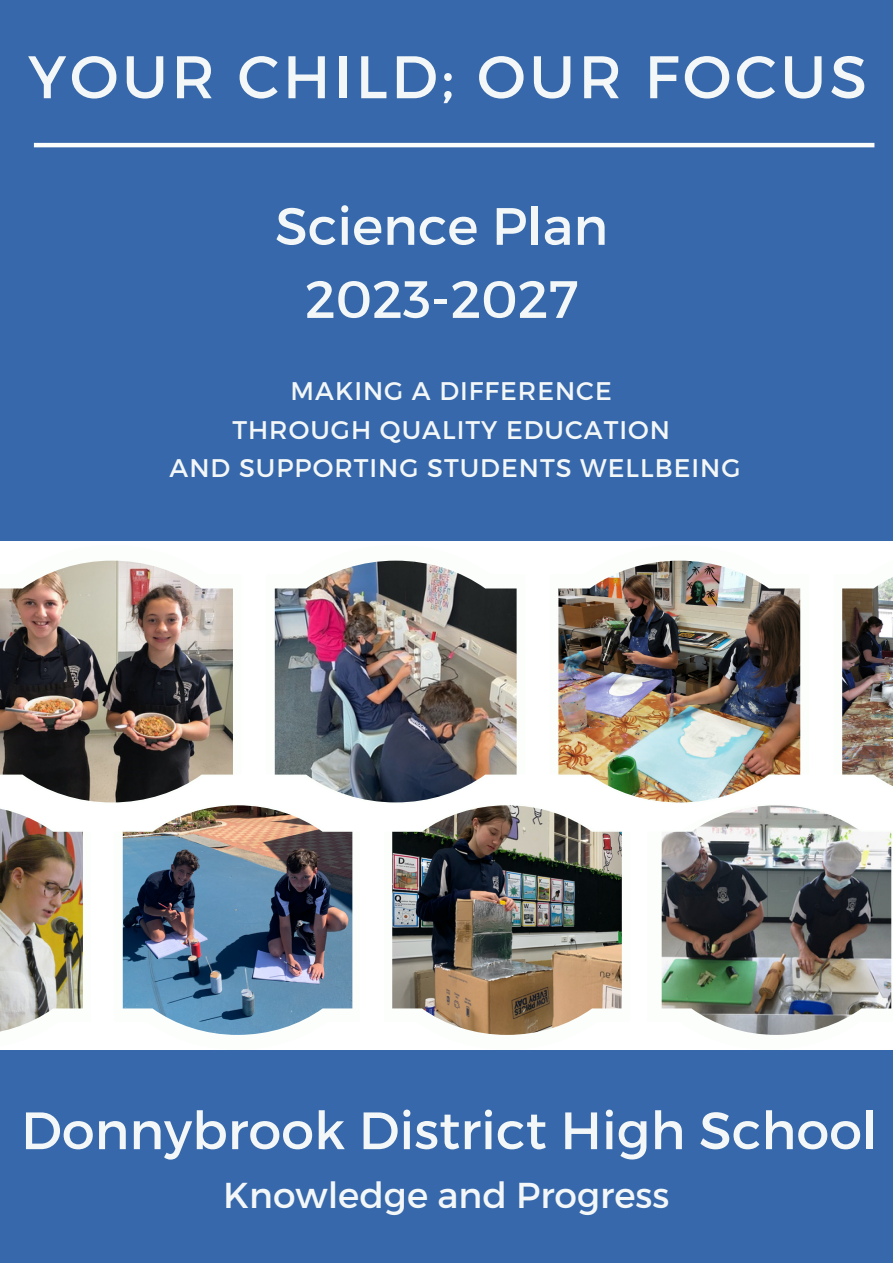
<style>
.page{position:relative;width:893px;height:1264px;background:#fff}
.page>*{position:absolute;margin:0;border:0;box-sizing:border-box;transform-origin:0 0}
.t1{font:60px "Montserrat";letter-spacing:.06em;color:#f3f7f7}
.t2{font:52.5px "Montserrat";color:#f3f7f7}
.t3{font:36px "Montserrat";color:#f3f7f7}
.t4{font:25.5px "Montserrat";letter-spacing:.04em;color:#f3f7f7}
</style>
<div class="page">
<div style="left:0;top:0;width:892px;height:1262px;background:#3668ab"></div>
<div style="left:0;top:32px;width:892px;height:1017px;background:#fff"></div>
<div style="left:0;top:0;width:892px;height:541px;background:#3668ab"></div>
<svg style="left:0;top:588px;width:233px;height:215px;background:#928a82"></svg>
<img style="left:23px;top:560px;width:178px;height:242px">
<img style="left:274px;top:588px;width:243px;height:215px">
<img style="left:306px;top:560px;width:179px;height:242px">
<img style="left:558px;top:588px;width:243px;height:215px">
<img style="left:589px;top:560px;width:179px;height:242px">
<div style="left:0;top:804px;width:91px;height:245px;background:#fbfefb"></div>
<img style="left:53px;top:831px;width:30px;height:178px">
<img style="left:0;top:808px;width:53px;height:224px">
<svg style="left:122px;top:831px;width:231px;height:204px;background:#6b8397"></svg>
<img style="left:152px;top:805px;width:170px;height:229px">
<img style="left:392px;top:831px;width:230px;height:204px">
<img style="left:422px;top:805px;width:170px;height:229px">
<img style="left:661px;top:831px;width:231px;height:204px">
<img style="left:691px;top:805px;width:170px;height:229px">
<div style="left:833px;top:545px;width:59px;height:259px;background:#fbfefb"></div>
<img style="left:842px;top:588px;width:31px;height:187px">
<img style="left:873px;top:577px;width:19px;height:209px">
<hr style="left:34px;top:143px;width:840px;height:4px;background:#fbfefb">
<p class="t1" style="left:28px;top:38px;width:840px">YOUR CHILD; OUR FOCUS</p>
<p class="t2" style="left:275px;top:192px;width:334px">Science Plan</p>
<p class="t2" style="left:305px;top:265px;width:275px">2023-2027</p>
<p class="t4" style="left:290px;top:374px;width:323px">MAKING A DIFFERENCE</p>
<p class="t4" style="left:232px;top:413px;width:439px">THROUGH QUALITY EDUCATION</p>
<p class="t4" style="left:170px;top:451px;width:572px">AND SUPPORTING STUDENTS WELLBEING</p>
<p class="t2" style="left:21px;top:1096px;width:857px">Donnybrook District High School</p>
<p class="t3" style="left:223px;top:1171px;width:447px">Knowledge and Progress</p>
</div>
